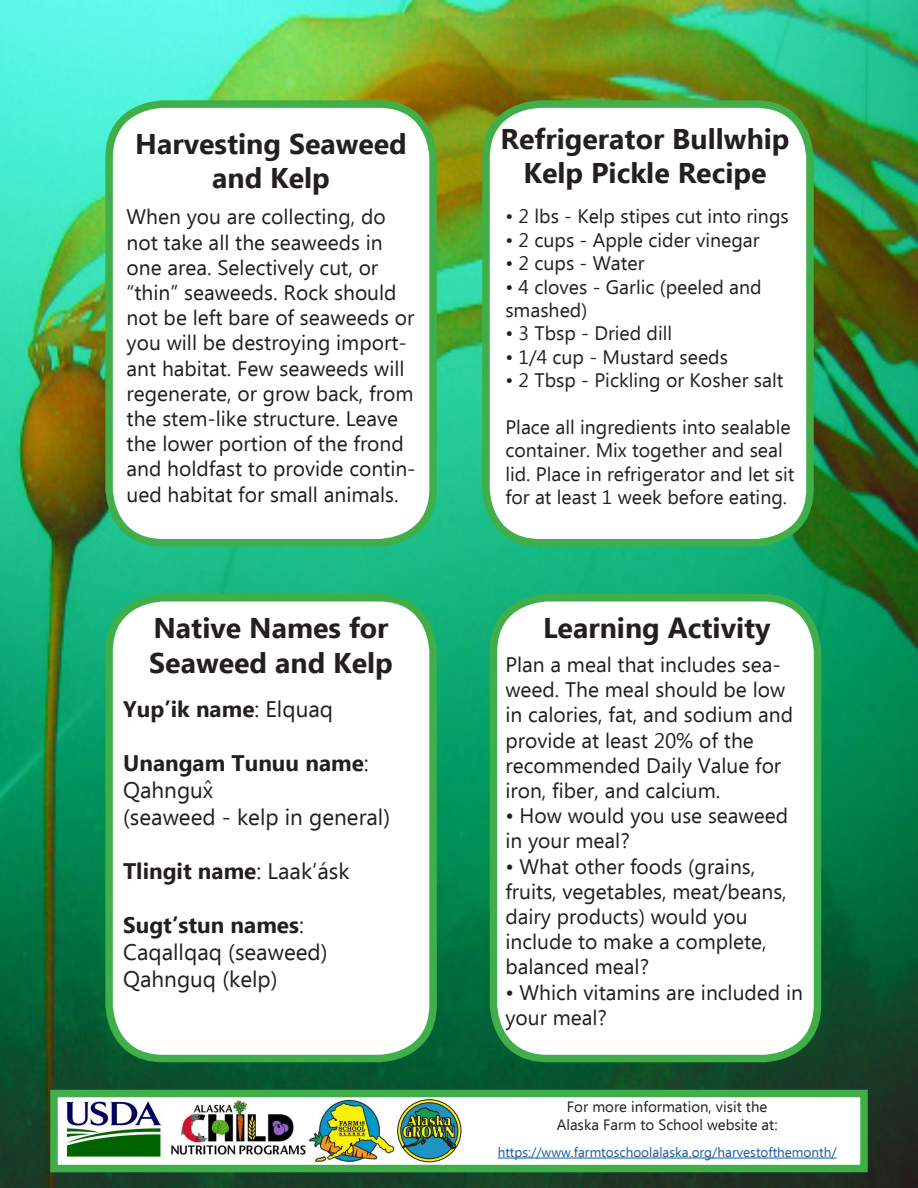
<style>
.page{position:relative;width:918px;height:1188px;background:#fff}
.page>*{position:absolute;margin:0;border:0;box-sizing:border-box;transform-origin:0 0}
.t1{font:700 28.5px/34.2px "Ebrima";color:#231f20;text-align:center}
.t2{font:700 22.5px/27px "Ebrima";color:#231f20}
.t3{font:22.5px "Ebrima";color:#231f20}
.t4{font:21px/25.2px "Ebrima";color:#231f20}
.t5{font:19.5px/23.4px "Ebrima";color:#231f20}
.t6{font:15px "Ebrima";color:#231f20}
.t7{font:13.5px "Ebrima";color:#175d9e}
.s1{font-weight:400}
</style>
<div class="page">
<img style="left:0;top:0;width:918px;height:1188px">
<div style="left:109px;top:104px;width:324px;height:439px;background:#fff;border-radius:54px"></div>
<div style="left:105px;top:100px;width:332px;height:446px;border:8px solid #40ae49;border-radius:54px"></div>
<div style="left:486px;top:104px;width:324px;height:439px;background:#fff;border-radius:54px"></div>
<div style="left:482px;top:100px;width:332px;height:446px;border:8px solid #40ae49;border-radius:54px"></div>
<div style="left:109px;top:598px;width:324px;height:461px;background:#fff;border-radius:54px"></div>
<div style="left:105px;top:594px;width:332px;height:468px;border:8px solid #40ae49;border-radius:54px"></div>
<div style="left:494px;top:598px;width:324px;height:461px;background:#fff;border-radius:54px"></div>
<div style="left:490px;top:594px;width:331px;height:468px;border:8px solid #40ae49;border-radius:54px"></div>
<div style="left:50px;top:1090px;width:818px;height:82px;background:#fff;border:8px solid #40ae49"></div>
<img style="left:307px;top:1098px;width:89px;height:65px">
<hr style="left:498px;top:1158px;width:339px;height:1px;background:#175d9e">
<img style="left:172px;top:1100px;width:134px;height:54px">
<svg style="left:398px;top:1100px;width:63px;height:62px"></svg>
<div style="left:397px;top:1099px;width:64px;height:63px;border:1px solid #231f20;border-radius:50%"></div>
<div style="left:401px;top:1103px;width:57px;height:56px;background:#1e94c2;border-radius:50%"></div>
<div style="left:401px;top:1102px;width:57px;height:57px;border:1px solid #231f20;border-radius:50%"></div>
<svg style="left:402px;top:1107px;width:54px;height:42px"></svg>
<img style="left:66px;top:1101px;width:95px;height:56px">
<p class="t1" style="left:135px;top:129px;width:273px">Harvesting Seaweed</p>
<p class="t1" style="left:212px;top:163px;width:119px">and Kelp</p>
<p class="t1" style="left:500px;top:123px;width:291px">Refrigerator Bullwhip<br>Kelp Pickle Recipe</p>
<p class="t4" style="left:127px;top:206px;width:291px">When you are collecting, do not take all the seaweeds in one area. Selectively cut, or “thin” seaweeds. Rock should not be left bare of seaweeds or you will be destroying import&shy;ant habitat. Few seaweeds will regenerate, or grow back, from the stem-like structure. Leave the lower portion of the frond and holdfast to provide contin&shy;ued habitat for small animals.</p>
<p class="t5" style="left:505px;top:206px;width:285px">• 2 lbs - Kelp stipes cut into rings</p>
<p class="t5" style="left:505px;top:229px;width:256px">• 2 cups - Apple cider vinegar</p>
<p class="t5" style="left:505px;top:253px;width:141px">• 2 cups - Water</p>
<p class="t5" style="left:505px;top:276px;width:258px">• 4 cloves - Garlic (peeled and smashed)</p>
<p class="t5" style="left:505px;top:323px;width:168px">• 3 Tbsp - Dried dill</p>
<p class="t5" style="left:505px;top:346px;width:224px">• 1/4 cup - Mustard seeds</p>
<p class="t5" style="left:505px;top:370px;width:280px">• 2 Tbsp - Pickling or Kosher salt</p>
<p class="t5" style="left:505px;top:417px;width:291px">Place all ingredients into sealable container. Mix together and seal lid. Place in refrigerator and let sit for at least 1 week before eating.</p>
<p class="t1" style="left:153px;top:613px;width:237px">Native Names for</p>
<p class="t1" style="left:149px;top:647px;width:245px">Seaweed and Kelp</p>
<p class="t2" style="left:123px;top:697px;width:211px">Yup’ik name<span class="s1">: Elquaq</span></p>
<p class="t2" style="left:123px;top:751px;width:247px">Unangam Tunuu name<span class="s1">:<br>Qahngux̂</span></p>
<p class="t3" style="left:123px;top:801px;width:269px">(seaweed - kelp in general)</p>
<p class="t2" style="left:123px;top:859px;width:228px">Tlingit name<span class="s1">: Laak’ásk</span></p>
<p class="t2" style="left:123px;top:913px;width:182px">Sugt’stun names<span class="s1">:</span></p>
<p class="t3" style="left:123px;top:936px;width:206px">Caqallqaq (seaweed)</p>
<p class="t3" style="left:123px;top:963px;width:156px">Qahnguq (kelp)</p>
<p class="t1" style="left:543px;top:613px;width:229px">Learning Activity</p>
<p class="t4" style="left:505px;top:653px;width:289px">Plan a meal that includes sea&shy;weed. The meal should be low in calories, fat, and sodium and provide at least 20% of the recommended Daily Value for iron, fiber, and calcium.</p>
<p class="t4" style="left:505px;top:804px;width:284px">• How would you use seaweed in your meal?</p>
<p class="t4" style="left:505px;top:855px;width:283px">• What other foods (grains, fruits, vegetables, meat/beans, dairy products) would you include to make a complete, balanced meal?</p>
<p class="t4" style="left:505px;top:981px;width:299px">• Which vitamins are included in your meal?</p>
<p class="t6" style="left:567px;top:1096px;width:202px">For more information, visit the</p>
<p class="t6" style="left:557px;top:1114px;width:222px">Alaska Farm to School website at:</p>
<p class="t7" style="left:498px;top:1142px;width:340px">https://www.farmtoschoolalaska.org/harvestofthemonth/</p>
</div>
